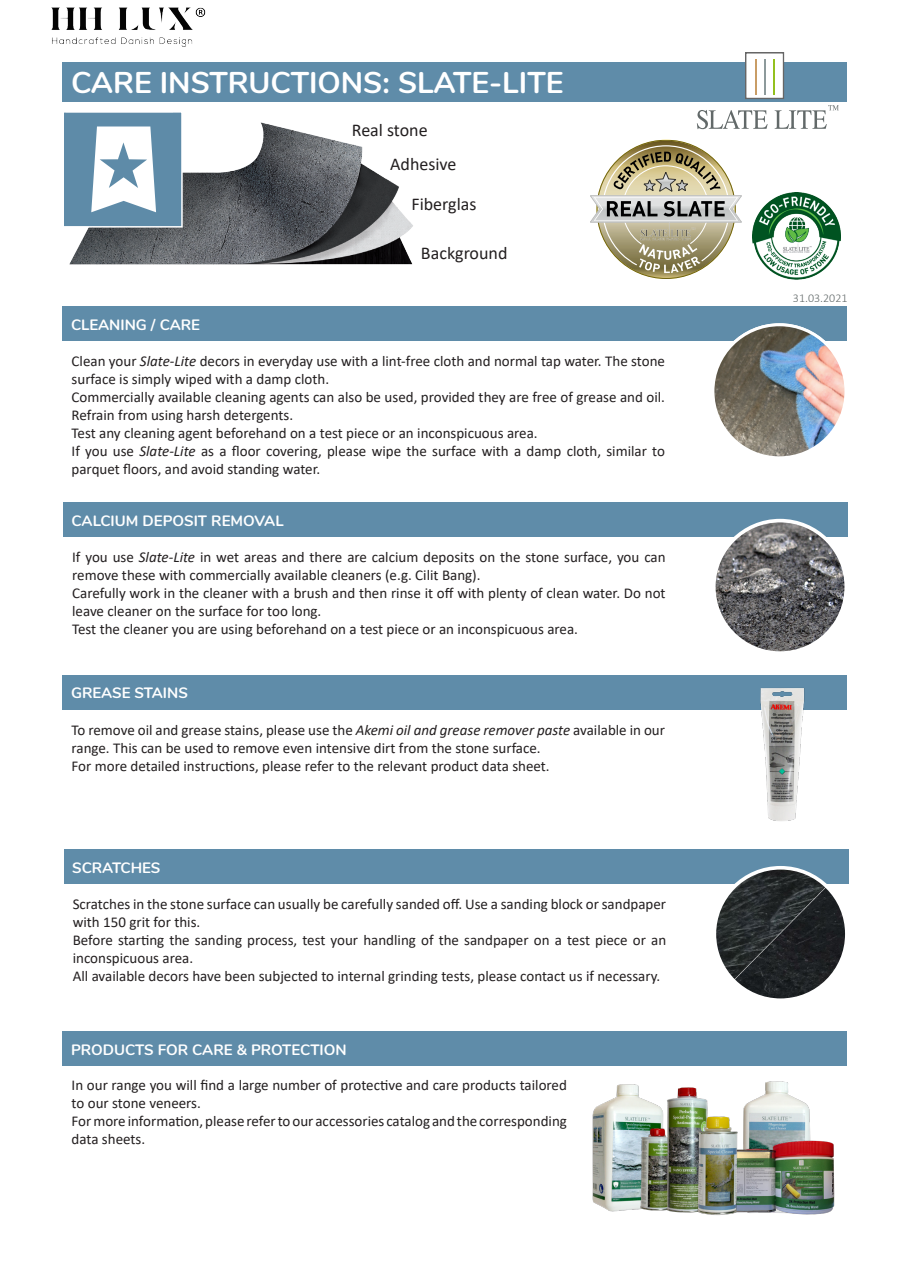
<style>
.page{position:relative;width:910px;height:1280px;background:#fff}
.page>*{position:absolute;margin:0;border:0;box-sizing:border-box;transform-origin:0 0}
.t1{font:700 30px "Nunito";color:#fff}
.t2{font:18px "Calibri";color:#231f20}
.t3{font:15px/18px "Calibri";color:#231f20}
.t4{font:700 15px "Nunito";color:#fff}
.t5{font:300 12px "Calibri";color:#626969}
.s1{font-style:italic}
</style>
<div class="page">
<div style="left:63px;top:63px;width:784px;height:39px;background:#5f8ca9"></div>
<img style="left:69px;top:122px;width:344px;height:143px">
<div style="left:63px;top:306px;width:784px;height:35px;background:#5f8ca9"></div>
<div style="left:63px;top:502px;width:785px;height:35px;background:#5f8ca9"></div>
<div style="left:63px;top:675px;width:784px;height:35px;background:#5f8ca9"></div>
<div style="left:64px;top:849px;width:785px;height:35px;background:#5f8ca9"></div>
<div style="left:63px;top:1031px;width:784px;height:35px;background:#5f8ca9"></div>
<svg style="left:590px;top:140px;width:152px;height:138px"></svg>
<img style="left:624px;top:216px;width:89px;height:33px">
<img style="left:753px;top:193px;width:88px;height:87px">
<svg style="left:697px;top:110px;width:71px;height:19px"></svg>
<svg style="left:775px;top:105px;width:64px;height:24px"></svg>
<svg style="left:745px;top:52px;width:39px;height:47px"></svg>
<svg style="left:66px;top:114px;width:107px;height:111px"></svg>
<div style="left:173px;top:112px;width:9px;height:115px;background:#5e8ba8"></div>
<div style="left:63px;top:111px;width:120px;height:117px;border:2px solid #fff"></div>
<img style="left:714px;top:521px;width:132px;height:132px;border-radius:66px">
<div style="left:712px;top:519px;width:136px;height:136px;border:4px solid #fff;border-radius:50%"></div>
<img style="left:714px;top:868px;width:133px;height:132px;border-radius:66px">
<div style="left:713px;top:866px;width:136px;height:136px;border:4px solid #fff;border-radius:50%"></div>
<img style="left:713px;top:325px;width:133px;height:133px;border-radius:67px">
<div style="left:711px;top:323px;width:136px;height:136px;border:3px solid #fff;border-radius:50%"></div>
<img style="left:760px;top:688px;width:45px;height:133px">
<img style="left:592px;top:1084px;width:65px;height:128px">
<img style="left:743px;top:1081px;width:68px;height:54px">
<img style="left:636px;top:1126px;width:21px;height:86px">
<img style="left:657px;top:1087px;width:51px;height:126px">
<img style="left:741px;top:1135px;width:94px;height:80px">
<img style="left:693px;top:1113px;width:48px;height:102px">
<img style="left:52px;top:7px;width:154px;height:40px">
<p class="t1" style="left:71px;top:60px;width:494px">CARE INSTRUCTIONS: SLATE-LITE</p>
<p class="t4" style="left:71px;top:314px;width:131px">CLEANING / CARE</p>
<p class="t2" style="left:352px;top:118px;width:77px">Real stone</p>
<p class="t2" style="left:390px;top:152px;width:68px">Adhesive</p>
<p class="t2" style="left:411px;top:192px;width:67px">Fiberglas</p>
<p class="t2" style="left:421px;top:240px;width:88px">Background</p>
<p class="t3" style="left:72px;top:352px;width:595px">Clean your <span class="s1">Slate-Lite</span> decors in everyday use with a lint-free cloth and normal tap water. The stone surface is simply wiped with a damp cloth.</p>
<p class="t3" style="left:72px;top:388px;width:595px">Commercially available cleaning agents can also be used, provided they are free of grease and oil.<br>Refrain from using harsh detergents.</p>
<p class="t3" style="left:72px;top:424px;width:468px">Test any cleaning agent beforehand on a test piece or an inconspicuous area.</p>
<p class="t3" style="left:72px;top:442px;width:595px">If you use <span class="s1">Slate-Lite</span> as a floor covering, please wipe the surface with a damp cloth, similar to parquet floors, and avoid standing water.</p>
<p class="t4" style="left:72px;top:509px;width:214px">CALCIUM DEPOSIT REMOVAL</p>
<p class="t3" style="left:72px;top:548px;width:595px">If you use <span class="s1">Slate-Lite</span> in wet areas and there are calcium deposits on the stone surface, you can remove these with commercially available cleaners (e.g. Cilit Bang).</p>
<p class="t3" style="left:72px;top:584px;width:595px">Carefully work in the cleaner with a brush and then rinse it off with plenty of clean water. Do not leave cleaner on the surface for too long.</p>
<p class="t3" style="left:72px;top:620px;width:507px">Test the cleaner you are using beforehand on a test piece or an inconspicuous area.</p>
<p class="t4" style="left:71px;top:682px;width:118px">GREASE STAINS</p>
<p class="t3" style="left:72px;top:720px;width:595px">To remove oil and grease stains, please use the <span class="s1">Akemi oil and grease remover paste</span> available in our range. This can be used to remove even intensive dirt from the stone surface.</p>
<p class="t3" style="left:72px;top:756px;width:480px">For more detailed instructions, please refer to the relevant product data sheet.</p>
<p class="t4" style="left:72px;top:856px;width:90px">SCRATCHES</p>
<p class="t3" style="left:73px;top:895px;width:595px">Scratches in the stone surface can usually be carefully sanded off. Use a sanding block or sandpaper with 150 grit for this.</p>
<p class="t3" style="left:73px;top:931px;width:595px">Before starting the sanding process, test your handling of the sandpaper on a test piece or an inconspicuous area.</p>
<p class="t3" style="left:73px;top:967px;width:589px">All available decors have been subjected to internal grinding tests, please contact us if necessary.</p>
<p class="t4" style="left:71px;top:1038px;width:277px">PRODUCTS FOR CARE &amp; PROTECTION</p>
<p class="t3" style="left:72px;top:1075px;width:497px">In our range you will find a large number of protective and care products tailored to our stone veneers.</p>
<p class="t3" style="left:72px;top:1111px;width:497px">For more information, please refer to our accessories catalog and the corresponding data sheets.</p>
<p class="t5" style="left:793px;top:291px;width:56px">31.03.2021</p>
</div>
